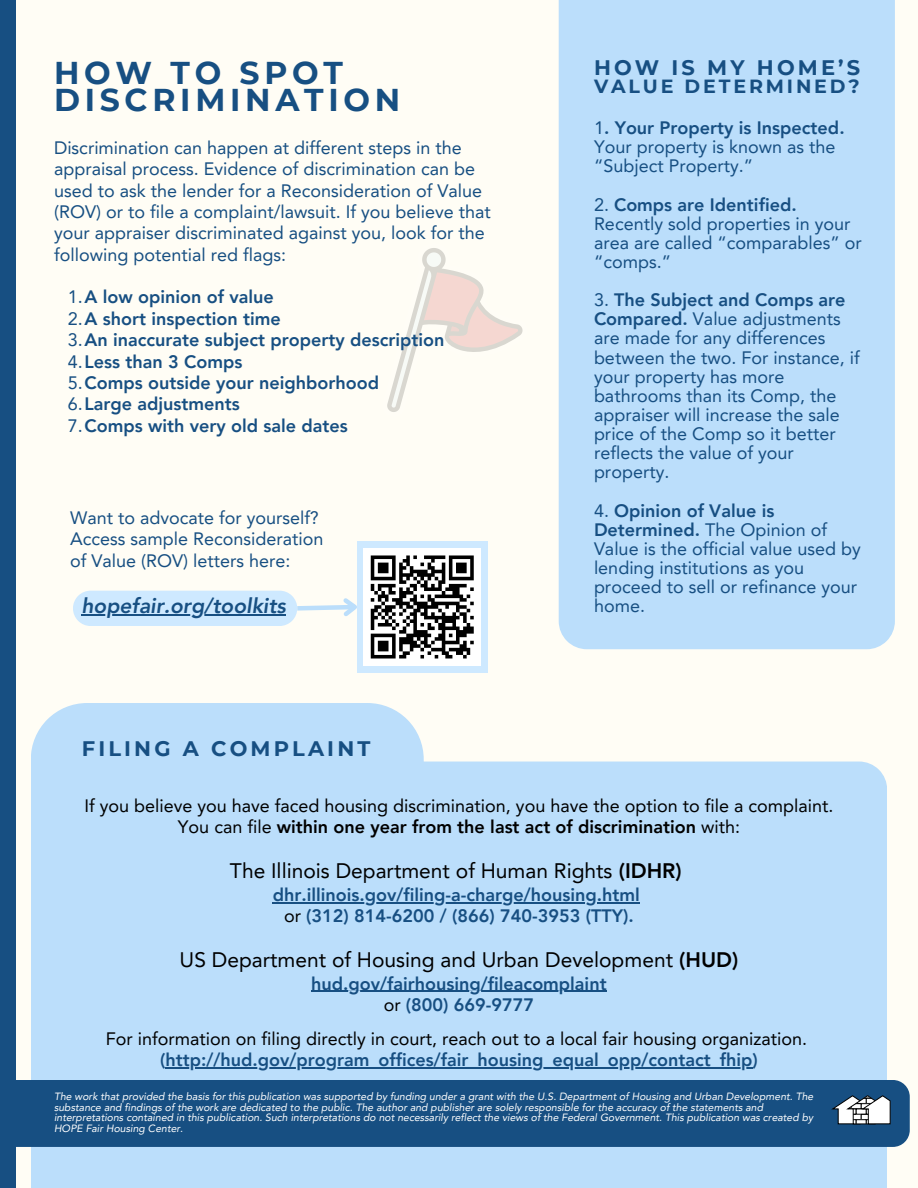
<style>
.page{position:relative;width:918px;height:1188px;background:#fffdf5}
.page>*{position:absolute;margin:0;border:0;box-sizing:border-box;transform-origin:0 0}
.t1{font:700 31.5px/27px "Montserrat";letter-spacing:.15em;color:#174f82}
.t2{font:21px "Avenir LT Pro";color:#000}
.t3{font:700 21px "Montserrat";letter-spacing:.15em;color:#174f82}
.t4{font:italic 800 21px "Avenir LT Pro";color:#174f82}
.t5{font:700 19.05px "Montserrat";letter-spacing:.15em;color:#174f82}
.t6{font:18px/19.2px "Avenir LT Pro";color:#174f82}
.t7{font:800 18px/21.3px "Avenir LT Pro";color:#174f82;text-align:center}
.t8{font:18px/21.3px "Avenir LT Pro";color:#000;text-align:center}
.t9{font:italic 10.5px/10.5px "Avenir LT Pro";color:#fff}
.s1{font-weight:400}
.s2{font-weight:800}
.s3{font-weight:400;color:#000}
.s4{font-weight:800;color:#174f82}
</style>
<div class="page">
<div style="left:31px;top:703px;width:392px;height:59px;background:#bbdefb"></div>
<div style="left:559px;top:0;width:336px;height:649px;background:#bbdefb"></div>
<div style="left:31px;top:762px;width:856px;height:426px;background:#bbdefb"></div>
<div style="left:0;top:0;width:16px;height:1188px;background:#174f82"></div>
<div style="left:16px;top:1080px;width:894px;height:67px;background:#174f82"></div>
<div style="left:357px;top:541px;width:130px;height:132px;background:#cee9ff"></div>
<div style="left:364px;top:548px;width:117px;height:118px;background:#fff"></div>
<svg style="left:387px;top:248px;width:136px;height:164px"></svg>
<svg style="left:73px;top:554px;width:401px;height:106px"></svg>
<hr style="left:82px;top:614px;width:204px;height:1px;background:#174f82">
<svg style="left:832px;top:1095px;width:59px;height:29px"></svg>
<hr style="left:273px;top:902px;width:367px;height:1px;background:#174f82">
<hr style="left:311px;top:991px;width:296px;height:1px;background:#174f82">
<hr style="left:165px;top:1067px;width:588px;height:1px;background:#174f82">
<h3 class="t1" style="left:54px;top:60px;width:348px">HOW TO SPOT<br>DISCRIMINATION</h3>
<h5 class="t6" style="left:54px;top:139px;width:438px;line-height:21.3px">Discrimination can happen at different steps in the appraisal process. Evidence of discrimination can be used to ask the lender for a Reconsideration of Value (ROV) or to file a complaint/lawsuit. If you believe that your appraiser discriminated against you, look for the following potential red flags:</h5>
<h5 class="t7" style="left:68px;top:288px;width:208px"><span class="s1">1.</span>A low opinion of value</h5>
<p class="t7" style="left:68px;top:310px;width:215px"><span class="s1">2.</span>A short inspection time</p>
<h1 class="t7" style="left:68px;top:331px;width:378px"><span class="s1">3.</span>An inaccurate subject property description</h1>
<h5 class="t7" style="left:68px;top:352px;width:176px"><span class="s1">4.</span>Less than 3 Comps</h5>
<p class="t7" style="left:68px;top:374px;width:313px"><span class="s1">5.</span>Comps outside your neighborhood</p>
<p class="t7" style="left:68px;top:395px;width:174px"><span class="s1">6.</span>Large adjustments</p>
<p class="t7" style="left:68px;top:416px;width:282px"><span class="s1">7.</span>Comps with very old sale dates</p>
<h5 class="t6" style="left:70px;top:509px;width:255px;line-height:21.3px">Want to advocate for yourself?<br>Access sample Reconsideration of Value (ROV) letters here:</h5>
<p class="t4" style="left:82px;top:597px;width:206px">hopefair.org/toolkits</p>
<h5 class="t3" style="left:82px;top:735px;width:290px">FILING A COMPLAINT</h5>
<h4 class="t3" style="left:594px;top:55px;width:268px">HOW IS MY HOME’S</h4>
<h4 class="t5" style="left:594px;top:75px;width:267px">VALUE DETERMINED?</h4>
<p class="t6" style="left:594px;top:120px;width:252px">1<span class="s2">. Your Property is Inspected.<br></span>Your property is known as the “Subject Property.”</p>
<h2 class="t6" style="left:594px;top:196px;width:269px">2. <span class="s2">Comps are Identified.<br></span>Recently sold properties in your area are called “comparables” or “comps.”</h2>
<h5 class="t6" style="left:594px;top:292px;width:267px">3. <span class="s2">The Subject and Comps are<br>Compared.</span> Value adjustments are made for any differences between the two. For instance, if your property has more bathrooms than its Comp, the appraiser will increase the sale price of the Comp so it better reflects the value of your property.</h5>
<h5 class="t6" style="left:594px;top:502px;width:268px">4. <span class="s2">Opinion of Value is<br>Determined.</span> The Opinion of<br>Value is the official value used by lending institutions as you proceed to sell or refinance your home.</h5>
<p class="t8" style="left:84px;top:797px;width:751px">If you believe you have faced housing discrimination, you have the option to file a complaint.<br>You can file <span class="s2">within one year from the last act of discrimination</span> with:</p>
<p class="t2" style="left:230px;top:862px;width:453px">The Illinois Department of Human Rights <span class="s2">(IDHR)</span></p>
<p class="t7" style="left:273px;top:886px;width:369px">dhr.illinois.gov/filing-a-charge/housing.html <span class="s3">or</span> (312) 814-6200 / (866) 740-3953 (TTY).</p>
<p class="t2" style="left:180px;top:951px;width:560px">US Department of Housing and Urban Development <span class="s2">(HUD)</span></p>
<p class="t7" style="left:311px;top:974px;width:297px">hud.gov/fairhousing/fileacomplaint <span class="s3">or</span> (800) 669-9777</p>
<p class="t8" style="left:106px;top:1030px;width:703px">For information on filing directly in court, reach out to a local fair housing organization. <span class="s4">(http://hud.gov/program_offices/fair_housing_equal_opp/contact_fhip)</span></p>
<p class="t9" style="left:54px;top:1092px;width:761px">The work that provided the basis for this publication was supported by funding under a grant with the U.S. Department of Housing and Urban Development. The substance and findings of the work are dedicated to the public. The author and publisher are solely responsible for the accuracy of the statements and interpretations contained in this publication. Such interpretations do not necessarily reflect the views of the Federal Government. This publication was created by HOPE Fair Housing Center.</p>
</div>
